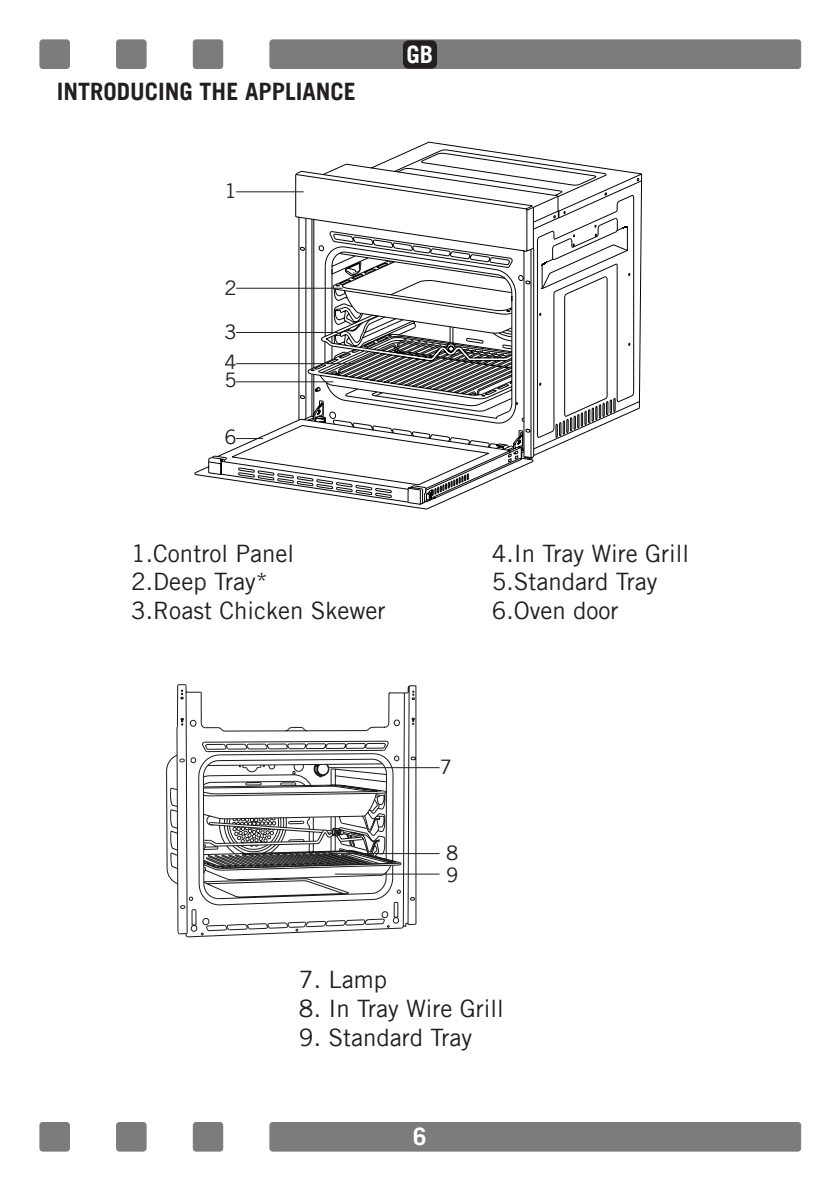
<style>
.page{position:relative;width:840px;height:1191px;background:#fff}
.page>*{position:absolute;margin:0;border:0;box-sizing:border-box;transform-origin:0 0}
.t1{font:24px "Trade Gothic";color:#231f20}
.t2{font:700 24px "Trade Gothic";color:#231f20}
.t3{font:700 24px "Trade Gothic";color:#fff}
.t4{font:20px/30.4px "Trade Gothic";color:#231f20}
</style>
<div class="page">
<div style="left:270px;top:40px;width:530px;height:28px;background:#7d7c7c;border-radius:3px"></div>
<div style="left:269px;top:40px;width:531px;height:29px;border:1px solid #7d7c7c;border-radius:3px"></div>
<div style="left:40px;top:40px;width:29px;height:28px;background:#7d7c7c;border-radius:3px"></div>
<div style="left:40px;top:40px;width:30px;height:29px;border:1px solid #7d7c7c;border-radius:3px"></div>
<div style="left:193px;top:40px;width:29px;height:28px;background:#7d7c7c;border-radius:3px"></div>
<div style="left:193px;top:40px;width:30px;height:29px;border:1px solid #7d7c7c;border-radius:3px"></div>
<div style="left:116px;top:40px;width:30px;height:28px;background:#7d7c7c;border-radius:3px"></div>
<div style="left:116px;top:40px;width:30px;height:29px;border:1px solid #7d7c7c;border-radius:3px"></div>
<div style="left:270px;top:1122px;width:530px;height:29px;background:#7d7c7c;border-radius:3px"></div>
<div style="left:269px;top:1122px;width:531px;height:29px;border:1px solid #7d7c7c;border-radius:3px"></div>
<div style="left:40px;top:1122px;width:29px;height:29px;background:#7d7c7c;border-radius:3px"></div>
<div style="left:40px;top:1122px;width:30px;height:29px;border:1px solid #7d7c7c;border-radius:3px"></div>
<div style="left:193px;top:1122px;width:29px;height:29px;background:#7d7c7c;border-radius:3px"></div>
<div style="left:193px;top:1122px;width:30px;height:29px;border:1px solid #7d7c7c;border-radius:3px"></div>
<div style="left:116px;top:1122px;width:30px;height:29px;background:#7d7c7c;border-radius:3px"></div>
<div style="left:116px;top:1122px;width:30px;height:29px;border:1px solid #7d7c7c;border-radius:3px"></div>
<svg style="left:194px;top:141px;width:448px;height:368px"></svg>
<svg style="left:208px;top:168px;width:431px;height:334px"></svg>
<svg style="left:217px;top:246px;width:306px;height:256px"></svg>
<hr style="left:236px;top:191px;width:67px;height:1px;background:#231f20">
<svg style="left:176px;top:684px;width:240px;height:253px"></svg>
<svg style="left:166px;top:722px;width:234px;height:183px"></svg>
<hr style="left:328px;top:767px;width:111px;height:1px;background:#231f20">
<hr style="left:331px;top:853px;width:108px;height:1px;background:#231f20">
<hr style="left:334px;top:873px;width:105px;height:1px;background:#231f20">
<div style="left:403px;top:40px;width:34px;height:29px;background:#231f20;border-radius:6px"></div>
<p class="t2" style="left:57px;top:76px;width:300px">INTRODUCING THE APPLIANCE</p>
<p class="t4" style="left:224px;top:175px;width:14px">1</p>
<p class="t4" style="left:224px;top:272px;width:14px">2</p>
<p class="t4" style="left:224px;top:316px;width:14px">3<br>4</p>
<p class="t4" style="left:224px;top:364px;width:14px">5</p>
<p class="t4" style="left:224px;top:421px;width:14px">6</p>
<p class="t3" style="left:406px;top:40px;width:28px">GB</p>
<p class="t1" style="left:131px;top:538px;width:164px">1.Control Panel</p>
<p class="t1" style="left:491px;top:538px;width:199px">4.In Tray Wire Grill</p>
<p class="t1" style="left:131px;top:567px;width:138px">2.Deep Tray*</p>
<p class="t1" style="left:491px;top:567px;width:167px">5.Standard Tray</p>
<p class="t1" style="left:131px;top:596px;width:255px">3.Roast Chicken Skewer</p>
<p class="t1" style="left:491px;top:596px;width:128px">6.Oven door</p>
<p class="t4" style="left:439px;top:751px;width:14px">7</p>
<p class="t4" style="left:446px;top:842px;width:14px;line-height:21.8px">8<br>9</p>
<p class="t1" style="left:299px;top:965px;width:89px">7. Lamp</p>
<p class="t1" style="left:299px;top:994px;width:206px">8. In Tray Wire Grill</p>
<p class="t1" style="left:299px;top:1022px;width:175px">9. Standard Tray</p>
<p class="t3" style="left:413px;top:1122px;width:15px">6</p>
</div>
